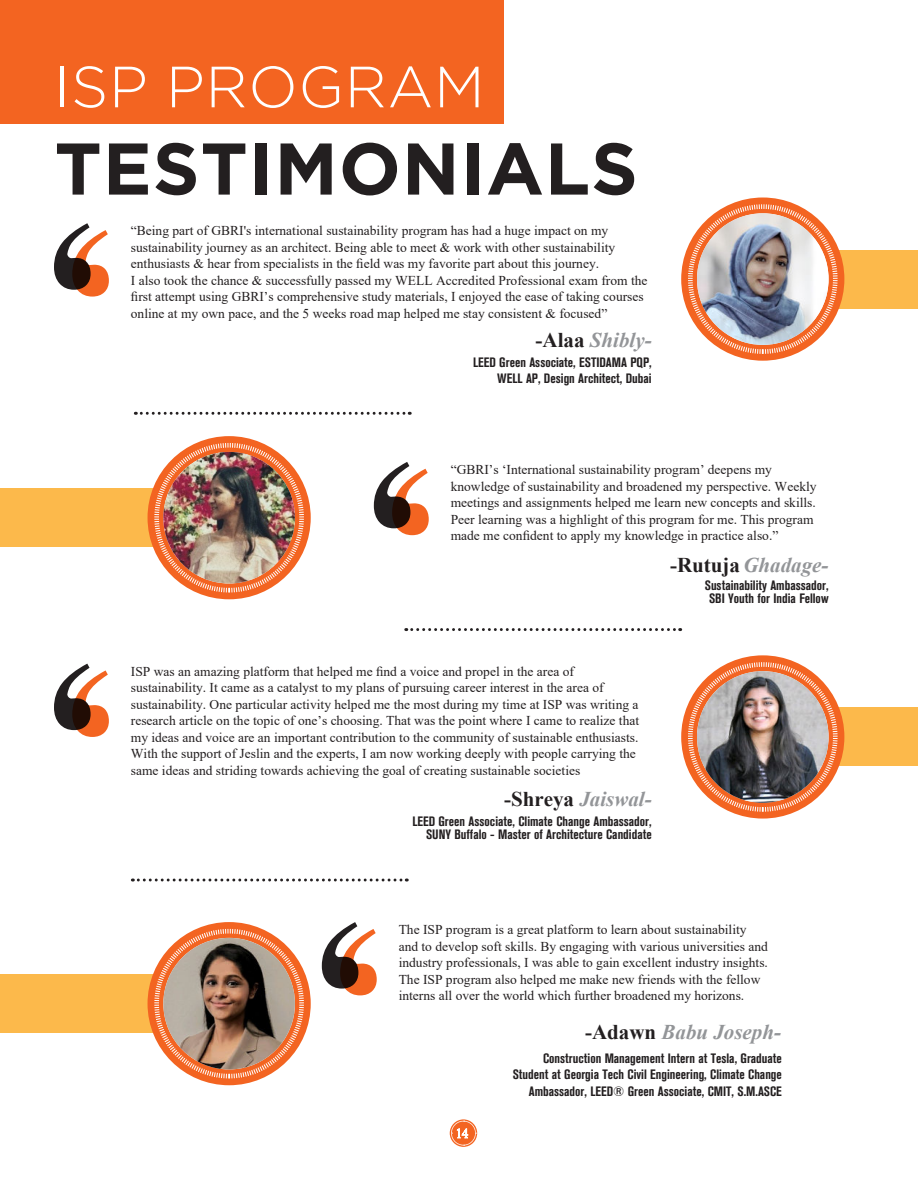
<style>
.page{position:relative;width:918px;height:1188px;background:#fff}
.page>*{position:absolute;margin:0;border:0;box-sizing:border-box;transform-origin:0 0}
.t1{font:700 73.05px "Gotham";letter-spacing:.015em;color:#231f20}
.t2{font:300 58.05px "Gotham";letter-spacing:.015em;color:#fff}
.t3{font:italic 700 21px "Times New Roman";color:#939598}
.t4{font:13.5px/16.5px "Times New Roman";color:#231f20}
.t5{font:700 condensed 13.5px/16.2px "Akzidenz Grotesk BE";color:#231f20;text-align:right}
.t6{font:300 12.9px "Butler";color:#fff}
.s1{font-style:normal;color:#231f20}
</style>
<div class="page">
<div style="left:447px;top:1117px;width:33px;height:33px;border:3px solid #fff;border-radius:50%"></div>
<svg style="left:451px;top:1121px;width:25px;height:25px"></svg>
<div style="left:0;top:0;width:503px;height:123px;background:#f36421"></div>
<div style="left:763px;top:250px;width:155px;height:58px;background:#fcb94b"></div>
<div style="left:763px;top:708px;width:155px;height:58px;background:#fcb94b"></div>
<div style="left:0;top:488px;width:177px;height:59px;background:#fcb94b"></div>
<div style="left:0;top:974px;width:177px;height:59px;background:#fcb94b"></div>
<div style="left:681px;top:198px;width:163px;height:163px;background:#f36421;border-radius:50%"></div>
<div style="left:681px;top:655px;width:163px;height:164px;background:#f36421;border-radius:50%"></div>
<img style="left:687px;top:203px;width:151px;height:152px">
<svg style="left:687px;top:661px;width:151px;height:152px"></svg>
<div style="left:148px;top:436px;width:163px;height:163px;background:#f36421;border-radius:50%"></div>
<div style="left:148px;top:922px;width:163px;height:163px;background:#f36421;border-radius:50%"></div>
<svg style="left:153px;top:442px;width:152px;height:151px"></svg>
<svg style="left:153px;top:928px;width:152px;height:151px"></svg>
<svg style="left:54px;top:223px;width:55px;height:74px"></svg>
<svg style="left:374px;top:462px;width:55px;height:73px"></svg>
<svg style="left:54px;top:664px;width:55px;height:73px"></svg>
<svg style="left:322px;top:922px;width:55px;height:73px"></svg>
<svg style="left:135px;top:412px;width:275px;height:3px"></svg>
<svg style="left:406px;top:628px;width:275px;height:3px"></svg>
<svg style="left:132px;top:879px;width:275px;height:3px"></svg>
<img style="left:697px;top:671px;width:132px;height:132px;border-radius:66px">
<img style="left:163px;top:452px;width:132px;height:132px;border-radius:66px">
<h2 class="t2" style="left:54px;top:61px;width:432px">ISP PROGRAM</h2>
<h1 class="t1" style="left:55px;top:136px;width:585px">TESTIMONIALS</h1>
<p class="t4" style="left:131px;top:224px;width:518px">“Being part of GBRI's international sustainability program has had a huge impact on my sustainability journey as an architect. Being able to meet &amp; work with other sustainability enthusiasts &amp; hear from specialists in the field was my favorite part about this journey.<br>I also took the chance &amp; successfully passed my WELL Accredited Professional exam from the first attempt using GBRI’s comprehensive study materials, I enjoyed the ease of taking courses online at my own pace, and the 5 weeks road map helped me stay consistent &amp; focused”</p>
<h3 class="t3" style="left:536px;top:325px;width:118px"><span class="s1">-Alaa</span> Shibly-</h3>
<p class="t5" style="left:473px;top:355px;width:180px">LEED Green Associate, ESTIDAMA PQP,<br>WELL AP, Design Architect, Dubai</p>
<p class="t4" style="left:451px;top:461px;width:367px">“GBRI’s ‘International sustainability program’ deepens my knowledge of sustainability and broadened my perspective. Weekly meetings and assignments helped me learn new concepts and skills.<br>Peer learning was a highlight of this program for me. This program made me confident to apply my knowledge in practice also.”</p>
<h3 class="t3" style="left:670px;top:550px;width:160px"><span class="s1">-Rutuja</span> Ghadage-</h3>
<p class="t4" style="left:131px;top:663px;width:510px">ISP was an amazing platform that helped me find a voice and propel in the area of sustainability. It came as a catalyst to my plans of pursuing career interest in the area of sustainability. One particular activity helped me the most during my time at ISP was writing a research article on the topic of one’s choosing. That was the point where I came to realize that my ideas and voice are an important contribution to the community of sustainable enthusiasts.<br>With the support of Jeslin and the experts, I am now working deeply with people carrying the same ideas and striding towards achieving the goal of creating sustainable societies</p>
<h3 class="t3" style="left:504px;top:784px;width:149px"><span class="s1">-Shreya</span> Jaiswal-</h3>
<p class="t5" style="left:412px;top:816px;width:241px;line-height:13.2px">LEED Green Associate, Climate Change Ambassador,<br>SUNY Buffalo - Master of Architecture Candidate</p>
<p class="t5" style="left:705px;top:580px;width:125px;line-height:13.2px;text-align:center">Sustainability Ambassador,<br>SBI Youth for India Fellow</p>
<p class="t4" style="left:399px;top:923px;width:371px">The ISP program is a great platform to learn about sustainability and to develop soft skills. By engaging with various universities and industry professionals, I was able to gain excellent industry insights.<br>The ISP program also helped me make new friends with the fellow interns all over the world which further broadened my horizons.</p>
<h3 class="t3" style="left:585px;top:1017px;width:198px"><span class="s1">-Adawn</span> Babu Joseph-</h3>
<p class="t6" style="left:457px;top:1126px;width:13px">14</p>
<p class="t5" style="left:513px;top:1052px;width:271px">Construction Management Intern at Tesla, Graduate<br>Student at Georgia Tech Civil Engineering, Climate Change<br>Ambassador, LEED® Green Associate, CMIT, S.M.ASCE</p>
</div>
